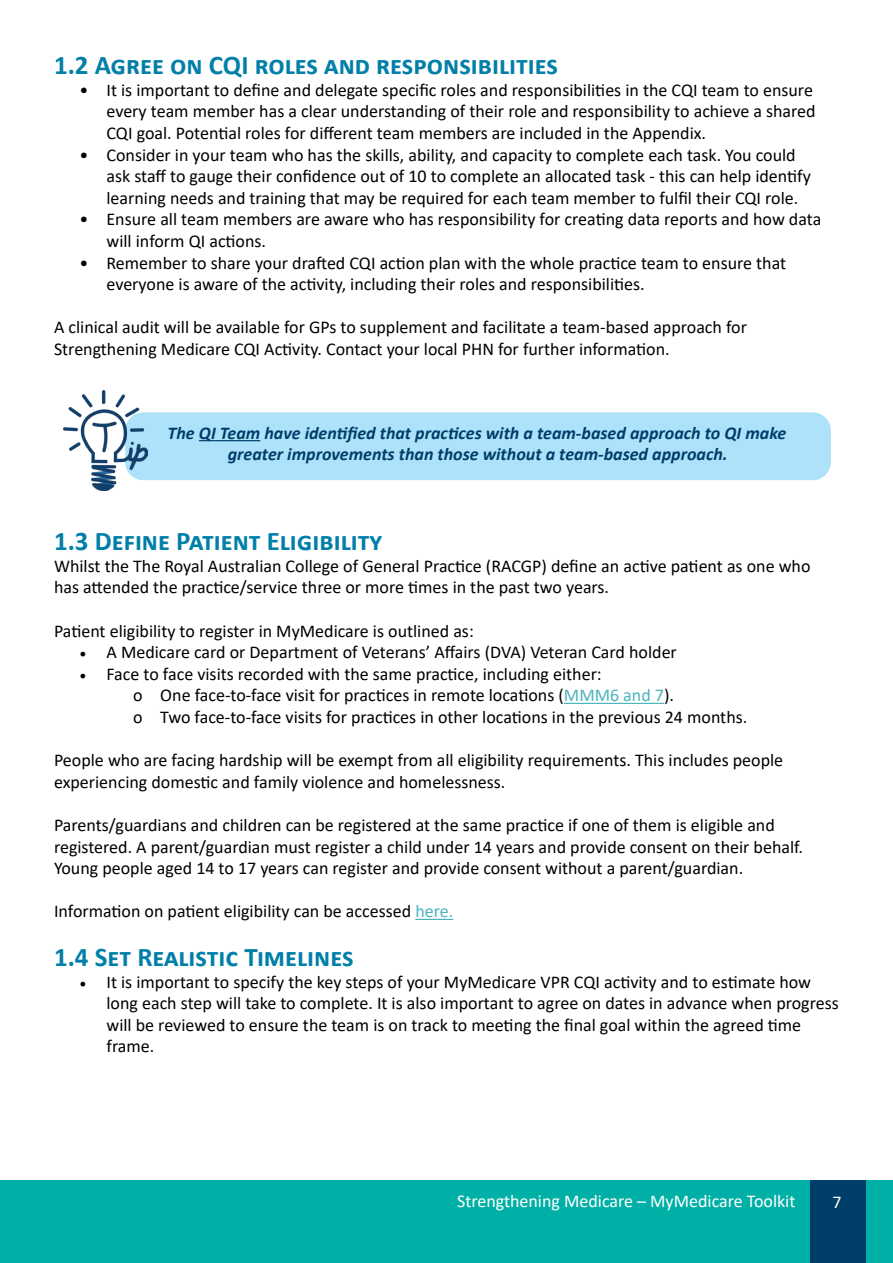
<style>
.page{position:relative;width:893px;height:1263px;background:#fff}
.page>*{position:absolute;margin:0;border:0;box-sizing:border-box;transform-origin:0 0}
.t1{font:700 27px "Calibri";color:#007fa9}
.t2{font:18px/21.6px "Calibri";color:#000}
.t3{font:italic 700 18px/21.6px "Calibri";color:#003e6a;text-align:center}
.t4{font:18px "Calibri";color:#fff}
.s1{font-family:"Minion Pro"}
.s2{color:#4cb4bd}
</style>
<div class="page">
<div style="left:0;top:1180px;width:893px;height:83px;background:#00b0a6"></div>
<div style="left:811px;top:1180px;width:55px;height:83px;background:#003e6a"></div>
<hr style="left:564px;top:703px;width:100px;height:1px;background:#4cb4bd">
<hr style="left:415px;top:919px;width:38px;height:1px;background:#4cb4bd">
<div style="left:125px;top:412px;width:706px;height:68px;background:#aee2fa;border-radius:18px"></div>
<hr style="left:199px;top:440px;width:61px;height:1px;background:#003e6a">
<img style="left:63px;top:391px;width:85px;height:100px">
<h1 class="t1" style="left:54px;top:46px;width:506px">1.2 Agree on CQI roles and responsibilities</h1>
<p class="t2" style="left:107px;top:79px;width:711px;text-indent:-27px">• It is important to define and delegate specific roles and responsibilities in the CQI team to ensure every team member has a clear understanding of their role and responsibility to achieve a shared<br>CQI goal. Potential roles for different team members are included in the Appendix.</p>
<p class="t2" style="left:107px;top:143px;width:706px;text-indent:-27px">• Consider in your team who has the skills, ability, and capacity to complete each task. You could ask staff to gauge their confidence out of 10 to complete an allocated task - this can help identify learning needs and training that may be required for each team member to fulfil their CQI role.</p>
<p class="t2" style="left:107px;top:208px;width:716px;text-indent:-27px">• Ensure all team members are aware who has responsibility for creating data reports and how data will inform QI actions.</p>
<p class="t2" style="left:107px;top:251px;width:681px;text-indent:-27px">• Remember to share your drafted CQI action plan with the whole practice team to ensure that everyone is aware of the activity, including their roles and responsibilities.</p>
<p class="t2" style="left:54px;top:316px;width:694px">A clinical audit will be available for GPs to supplement and facilitate a team-based approach for<br>Strengthening Medicare CQI Activity. Contact your local PHN for further information.</p>
<p class="t3" style="left:168px;top:421px;width:620px">The QI Team have identified that practices with a team-based approach to QI make greater improvements than those without a team-based approach.</p>
<h1 class="t1" style="left:54px;top:522px;width:330px">1.3 Define Patient Eligibility</h1>
<p class="t2" style="left:54px;top:554px;width:758px">Whilst the The Royal Australian College of General Practice (RACGP) define an active patient as one who has attended the practice/service three or more times in the past two years.</p>
<p class="t2" style="left:54px;top:619px;width:421px">Patient eligibility to register in MyMedicare is outlined as:</p>
<p class="t2" style="left:80px;top:641px;width:599px"><span class="s1">•</span> A Medicare card or Department of Veterans’ Affairs (DVA) Veteran Card holder</p>
<p class="t2" style="left:133px;top:662px;width:615px;text-indent:-54px"><span class="s1">•</span> Face to face visits recorded with the same practice, including either:<br>o One face-to-face visit for practices in remote locations (<span class="s2">MMM6 and 7</span>).<br>o Two face-to-face visits for practices in other locations in the previous 24 months.</p>
<p class="t2" style="left:54px;top:749px;width:731px">People who are facing hardship will be exempt from all eligibility requirements. This includes people experiencing domestic and family violence and homelessness.</p>
<p class="t2" style="left:54px;top:814px;width:750px">Parents/guardians and children can be registered at the same practice if one of them is eligible and registered. A parent/guardian must register a child under 14 years and provide consent on their behalf.<br>Young people aged 14 to 17 years can register and provide consent without a parent/guardian.</p>
<p class="t2" style="left:54px;top:900px;width:401px">Information on patient eligibility can be accessed <span class="s2">here.</span></p>
<h1 class="t1" style="left:54px;top:938px;width:301px">1.4 Set Realistic Timelines</h1>
<p class="t2" style="left:107px;top:970px;width:734px;text-indent:-27px"><span class="s1">•</span> It is important to specify the key steps of your MyMedicare VPR CQI activity and to estimate how long each step will take to complete. It is also important to agree on dates in advance when progress will be reviewed to ensure the team is on track to meeting the final goal within the agreed time frame.</p>
<p class="t4" style="left:457px;top:1189px;width:340px">Strengthening Medicare – MyMedicare Toolkit</p>
<p class="t4" style="left:832px;top:1189px;width:11px">7</p>
</div>
